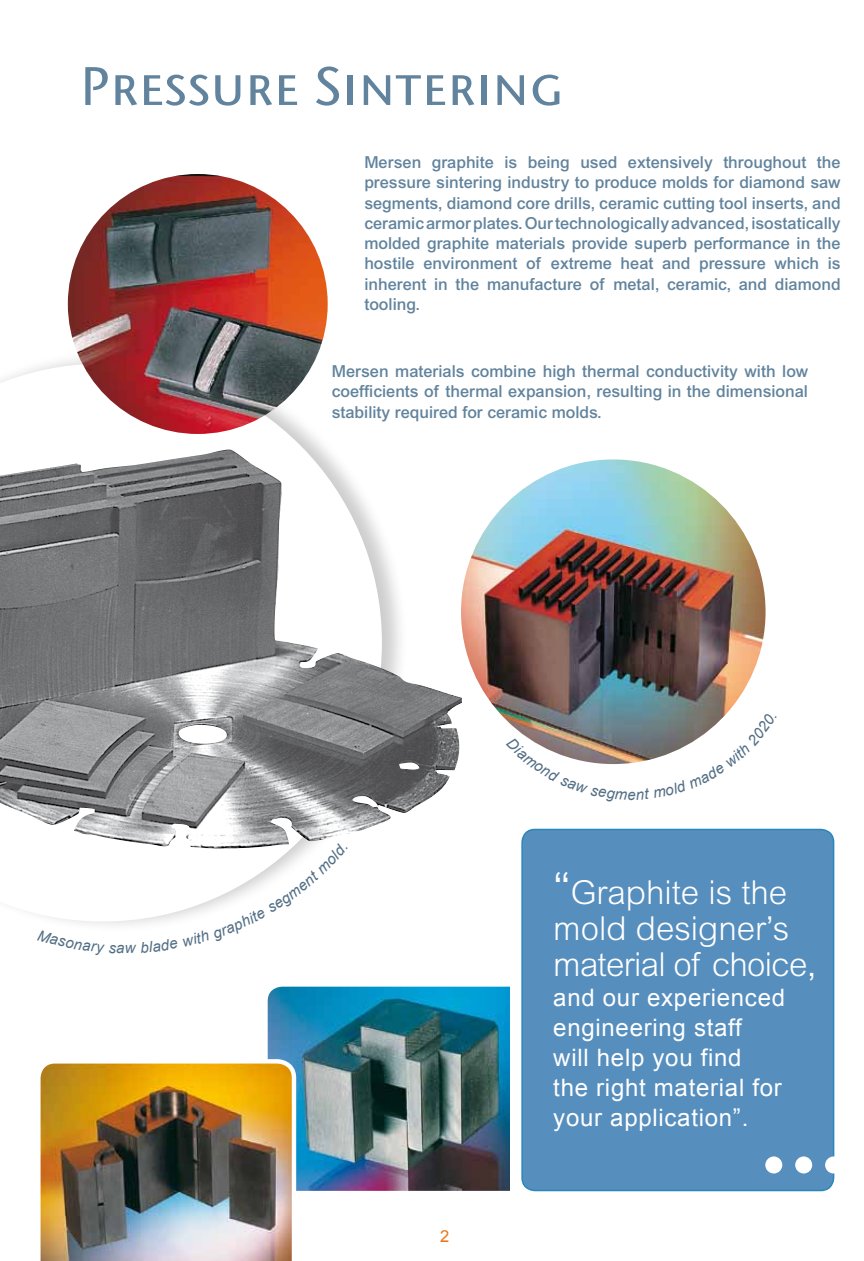
<style>
.page{position:relative;width:864px;height:1261px;background:#fff}
.page>*{position:absolute;margin:0;border:0;box-sizing:border-box;transform-origin:0 0}
.t1{font:54px "Stone Sans SCITCTT Medium";color:#61839d}
.t2{font:300 33px/36px "Arial";color:#fff}
.t3{font:24px/30px "Arial";letter-spacing:.03em;color:#fff}
.t4{font:500 16.5px/20.2px "Arial";color:#61839d;text-align:justify}
.t5{font:16.5px "Arial";color:#ec751a}
.t6{font:italic 15px "Arial";color:#526e85}
.s1{font-size:45px}
.s2{font-weight:400}
</style>
<div class="page">
<img style="left:269px;top:987px;width:241px;height:202px">
<div style="left:264px;top:982px;width:322px;height:212px;border:4px solid #fff;border-radius:16px"></div>
<div style="left:510px;top:957px;width:99px;height:303px;background:#fff"></div>
<svg style="left:0;top:363px;width:325px;height:558px"></svg>
<img style="left:68px;top:174px;width:260px;height:260px;border-radius:130px">
<img style="left:461px;top:459px;width:304px;height:305px;border-radius:152px">
<img style="left:0;top:449px;width:462px;height:400px">
<img style="left:40px;top:1059px;width:256px;height:201px">
<div style="left:522px;top:829px;width:311px;height:361px;background:#568ebe;border-radius:13px"></div>
<div style="left:521px;top:828px;width:313px;height:363px;border:2px solid #2a87bb;border-radius:13px"></div>
<div style="left:795px;top:1156px;width:17px;height:17px;background:#fff;border-radius:50%"></div>
<div style="left:765px;top:1156px;width:17px;height:17px;background:#fff;border-radius:50%"></div>
<div style="left:825px;top:1156px;width:17px;height:17px;background:#fff;border-radius:50%"></div>
<img style="left:506px;top:713px;width:221px;height:51px">
<svg style="left:126px;top:842px;width:222px;height:83px"></svg>
<h1 class="t1" style="left:81px;top:53px;width:483px">Pressure Sintering</h1>
<p class="t4" style="left:364px;top:152px;width:478px">Mersen graphite is being used extensively throughout the pressure sintering industry to produce molds for diamond saw segments, diamond core drills, ceramic cutting tool inserts, and ceramic armor plates. Our technologically advanced, isostatically molded graphite materials provide superb performance in the hostile environment of extreme heat and pressure which is inherent in the manufacture of metal, ceramic, and diamond tooling.</p>
<p class="t6" style="left:116px;top:937px;width:10px">a</p>
<p class="t4" style="left:332px;top:361px;width:478px">Mersen materials combine high thermal conductivity with low coefficients of thermal expansion, resulting in the dimensional stability required for ceramic molds.</p>
<p class="t5" style="left:440px;top:1224px;width:11px">2</p>
<h2 class="t2" style="left:553px;top:873px;width:264px"><span class="s1">“</span>Graphite is the mold designer’s material of choice<span class="s2">,</span></h2>
<h3 class="t3" style="left:553px;top:982px;width:233px">and our experienced engineering staff<br>will help you find<br>the right material for your application”.</h3>
</div>
